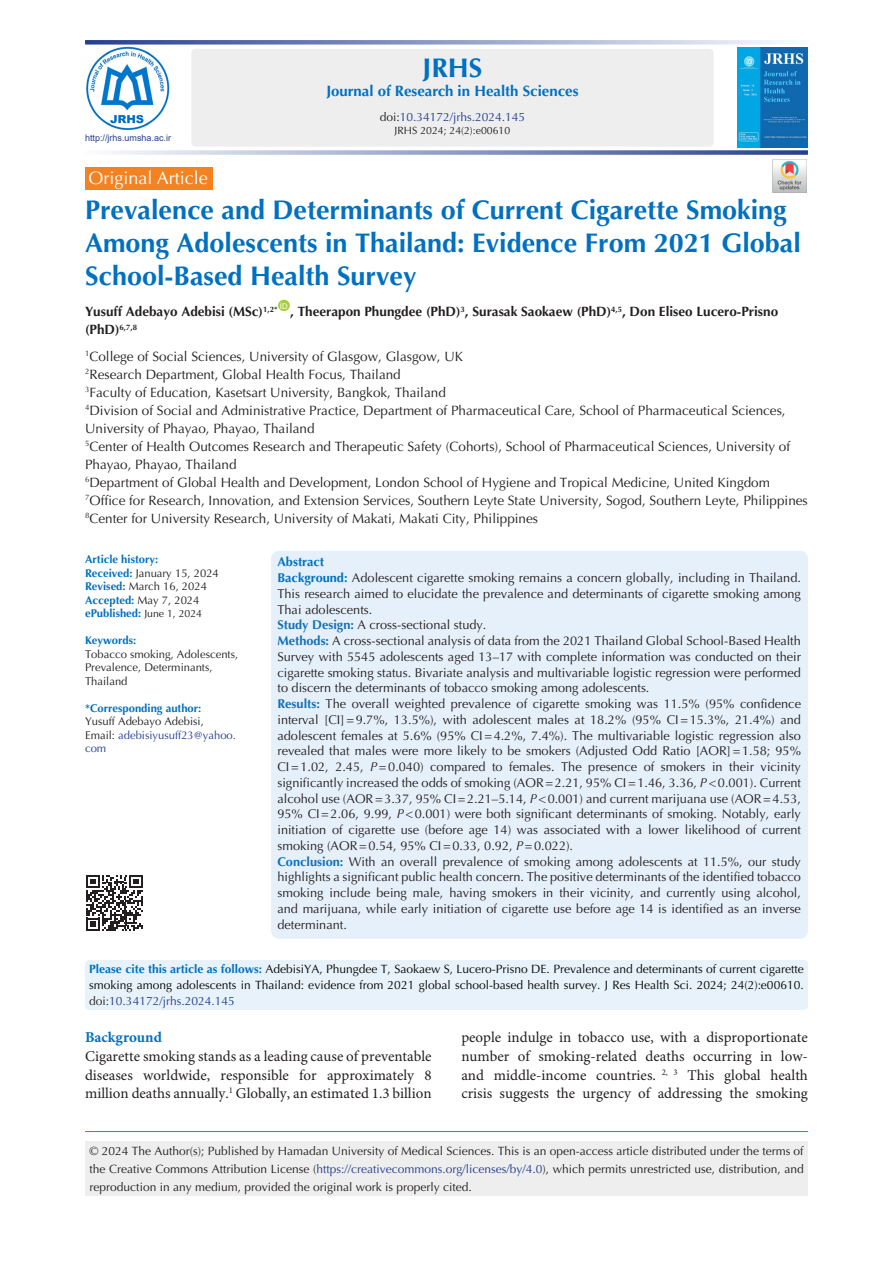
<style>
.page{position:relative;width:893px;height:1263px;background:#fff}
.page>*{position:absolute;margin:0;border:0;box-sizing:border-box;transform-origin:0 0}
.t1{font:700 27px/33px "Optima LT Std";color:#0070c0}
.t2{font:18px "Optima LT Std";color:#fff}
.t3{font:15px/18.8px "Minion Pro";color:#231f20;text-align:justify}
.t4{font:700 15px "Optima LT Std";color:#0070c0}
.heading_1{font:700 15px "Minion Pro";color:#0070c0}
.t5{font:13.5px/18px "Optima LT Std";color:#231f20}
.t6{font:700 13.5px "Optima LT Std";color:#231f20}
.t7{font:12.75px/15.8px "Optima LT Std";color:#231f20;text-align:justify}
.t8{font:700 12.75px "Optima LT Std";color:#0070c0}
.t9{font:12px/18px "Optima LT Std";color:#221e1f;text-align:justify}
.t10{font:12px/15.8px "Optima LT Std";color:#040503;text-align:justify}
.t11{font:12px "Optima LT Std";color:#253f8e}
.t12{font:11.25px/13.5px "Optima LT Std";color:#231f20}
.t13{font:700 11.25px "Optima LT Std";color:#0070c0}
.t14{font:11.25px/13.5px "Optima LT Std";color:#253f8e}
.t15{font:10.5px "Optima LT Std";color:#231f20}
.Body_Text{font:9px "Arial";color:#253f8e}
.t16{font:7.8px "Arial";color:#fff}
.s1{color:#231f20}
.s2{font-weight:700;color:#0070c0}
.s3{font-weight:400;color:#231f20}
.s4{font-weight:400;font-size:10.5px;color:#231f20}
.s5{font-weight:700;color:#1070b9}
.s6{font-style:italic}
.s7{color:#253f8e}
</style>
<div class="page">
<hr style="left:85px;top:1131px;width:723px;height:1px;background:#0099e5">
<div style="left:191px;top:49px;width:522px;height:98px;background:#eee;border-radius:4px"></div>
<div style="left:85px;top:1141px;width:723px;height:55px;background:#eee"></div>
<div style="left:278px;top:300px;width:12px;height:11px;background:#a6ce39;border-radius:50%"></div>
<div style="left:85px;top:167px;width:128px;height:23px;background:#f58220"></div>
<img style="left:773px;top:159px;width:34px;height:34px">
<img style="left:738px;top:47px;width:70px;height:100px">
<img style="left:86px;top:47px;width:84px;height:83px">
<svg style="left:112px;top:150px;width:696px;height:5px"></svg>
<svg style="left:85px;top:40px;width:697px;height:5px"></svg>
<div style="left:85px;top:960px;width:723px;height:50px;background:#e8f2fa;border-radius:4px"></div>
<svg style="left:86px;top:875px;width:57px;height:56px"></svg>
<div style="left:271px;top:551px;width:537px;height:388px;background:#e6f0fa;border-radius:8px"></div>
<p class="Body_Text" style="left:85px;top:132px;width:88px">http://jrhs.umsha.ac.ir</p>
<p class="t2" style="left:88px;top:167px;width:121px">Original Article</p>
<p class="t1" style="left:422px;top:52px;width:61px">JRHS</p>
<p class="t4" style="left:326px;top:83px;width:254px">Journal of Research in Health Sciences</p>
<p class="t11" style="left:380px;top:110px;width:147px"><span class="s1">doi:</span>10.34172/jrhs.2024.145</p>
<p class="t15" style="left:395px;top:124px;width:117px">JRHS 2024; 24(2):e00610</p>
<p class="t1" style="left:85px;top:194px;width:717px">Prevalence and Determinants of Current Cigarette Smoking<br>Among Adolescents in Thailand: Evidence From 2021 Global<br>School-Based Health Survey</p>
<p class="t6" style="left:85px;top:304px;width:194px">Yusuff Adebayo Adebisi (MSc)<sup>1,2*</sup></p>
<p class="t16" style="left:280px;top:300px;width:9px">ID</p>
<p class="t6" style="left:290px;top:304px;width:490px">, Theerapon Phungdee (PhD)<sup>3</sup>, Surasak Saokaew (PhD)<sup>4,5</sup>, Don Eliseo Lucero-Prisno</p>
<p class="t6" style="left:85px;top:322px;width:54px">(PhD)<sup>6,7,8</sup></p>
<p class="t5" style="left:85px;top:347px;width:380px"><sup>1</sup>College of Social Sciences, University of Glasgow, Glasgow, UK</p>
<p class="t5" style="left:85px;top:365px;width:317px"><sup>2</sup>Research Department, Global Health Focus, Thailand</p>
<p class="t5" style="left:85px;top:383px;width:362px"><sup>3</sup>Faculty of Education, Kasetsart University, Bangkok, Thailand</p>
<p class="t5" style="left:85px;top:401px;width:702px"><sup>4</sup>Division of Social and Administrative Practice, Department of Pharmaceutical Care, School of Pharmaceutical Sciences,<br>University of Phayao, Phayao, Thailand</p>
<p class="t5" style="left:85px;top:437px;width:707px"><sup>5</sup>Center of Health Outcomes Research and Therapeutic Safety (Cohorts), School of Pharmaceutical Sciences, University of<br>Phayao, Phayao, Thailand</p>
<p class="t5" style="left:85px;top:473px;width:686px"><sup>6</sup>Department of Global Health and Development, London School of Hygiene and Tropical Medicine, United Kingdom</p>
<p class="t5" style="left:85px;top:491px;width:724px"><sup>7</sup>Office for Research, Innovation, and Extension Services, Southern Leyte State University, Sogod, Southern Leyte, Philippines</p>
<p class="t5" style="left:85px;top:509px;width:455px"><sup>8</sup>Center for University Research, University of Makati, Makati City, Philippines</p>
<p class="t13" style="left:85px;top:553px;width:75px">Article history:</p>
<p class="t12" style="left:85px;top:566px;width:135px"><span class="s2">Received:</span> January 15, 2024</p>
<p class="t12" style="left:85px;top:580px;width:123px"><span class="s2">Revised:</span> March 16, 2024</p>
<p class="t13" style="left:85px;top:593px;width:116px">Accepted: <span class="s3">May 7, 2024</span></p>
<p class="t13" style="left:85px;top:607px;width:119px">ePublished: <span class="s4">June 1, 2024</span></p>
<p class="t13" style="left:85px;top:634px;width:53px">Keywords:</p>
<p class="t12" style="left:85px;top:647px;width:155px">Tobacco smoking, Adolescents,<br>Prevalence, Determinants,<br>Thailand</p>
<p class="t13" style="left:85px;top:701px;width:118px">*Corresponding author:</p>
<p class="t12" style="left:85px;top:715px;width:120px">Yusuff Adebayo Adebisi,</p>
<p class="t14" style="left:85px;top:728px;width:152px"><span class="s1">Email:</span> adebisiyusuff23@yahoo. com</p>
<p class="t8" style="left:277px;top:555px;width:48px">Abstract</p>
<p class="t7" style="left:277px;top:570px;width:525px"><span class="s2">Background:</span> Adolescent cigarette smoking remains a concern globally, including in Thailand.<br>This research aimed to elucidate the prevalence and determinants of cigarette smoking among Thai adolescents.</p>
<p class="t7" style="left:277px;top:617px;width:211px"><span class="s5">Study Design:</span> A cross-sectional study.</p>
<p class="t7" style="left:277px;top:633px;width:525px"><span class="s5">Methods:</span> A cross-sectional analysis of data from the 2021 Thailand Global School-Based Health Survey with 5545 adolescents aged 13–17 with complete information was conducted on their cigarette smoking status. Bivariate analysis and multivariable logistic regression were performed to discern the determinants of tobacco smoking among adolescents.</p>
<p class="t7" style="left:277px;top:696px;width:525px"><span class="s5">Results:</span> The overall weighted prevalence of cigarette smoking was 11.5% (95% confidence interval [CI]=9.7%, 13.5%), with adolescent males at 18.2% (95% CI=15.3%, 21.4%) and adolescent females at 5.6% (95% CI=4.2%, 7.4%). The multivariable logistic regression also revealed that males were more likely to be smokers (Adjusted Odd Ratio [AOR]=1.58; 95% CI=1.02, 2.45, <span class="s6">P</span>=0.040) compared to females. The presence of smokers in their vicinity significantly increased the odds of smoking (AOR=2.21, 95% CI=1.46, 3.36, <span class="s6">P</span>&lt;0.001). Current alcohol use (AOR=3.37, 95% CI=2.21–5.14, <span class="s6">P</span>&lt;0.001) and current marijuana use (AOR=4.53, 95% CI=2.06, 9.99, <span class="s6">P</span>&lt;0.001) were both significant determinants of smoking. Notably, early initiation of cigarette use (before age 14) was associated with a lower likelihood of current smoking (AOR=0.54, 95% CI=0.33, 0.92, <span class="s6">P</span>=0.022).</p>
<p class="t7" style="left:277px;top:854px;width:525px"><span class="s5">Conclusion:</span> With an overall prevalence of smoking among adolescents at 11.5%, our study highlights a significant public health concern. The positive determinants of the identified tobacco smoking include being male, having smokers in their vicinity, and currently using alcohol, and marijuana, while early initiation of cigarette use before age 14 is identified as an inverse determinant.</p>
<p class="t10" style="left:89px;top:961px;width:716px"><span class="s2">Please cite this article as follows:</span> AdebisiYA, Phungdee T, Saokaew S, Lucero-Prisno DE. Prevalence and determinants of current cigarette smoking among adolescents in Thailand: evidence from 2021 global school-based health survey. J Res Health Sci. 2024; 24(2):e00610. <span class="s1">doi:</span><span class="s7">10.34172/jrhs.2024.145</span></p>
<p class="heading_1" style="left:85px;top:1027px;width:78px">Background</p>
<p class="t3" style="left:85px;top:1047px;width:348px">Cigarette smoking stands as a leading cause of preventable diseases worldwide, responsible for approximately 8 million deaths annually.<sup>1</sup> Globally, an estimated 1.3 billion</p>
<p class="t3" style="left:461px;top:1028px;width:348px">people indulge in tobacco use, with a disproportionate number of smoking-related deaths occurring in low&shy;and middle-income countries. <sup>2,</sup> <sup>3</sup> This global health crisis suggests the urgency of addressing the smoking</p>
<p class="t9" style="left:90px;top:1142px;width:715px"><span class="s1">© 2024 The Author(s); Published by Hamadan University of Medical Sciences.</span> This is an open-access article distributed under the terms of the Creative Commons Attribution License (<span class="s7">https://creativecommons.org/licenses/by/4.0</span>), which permits unrestricted use, distribution, and reproduction in any medium, provided the original work is properly cited.</p>
</div>
